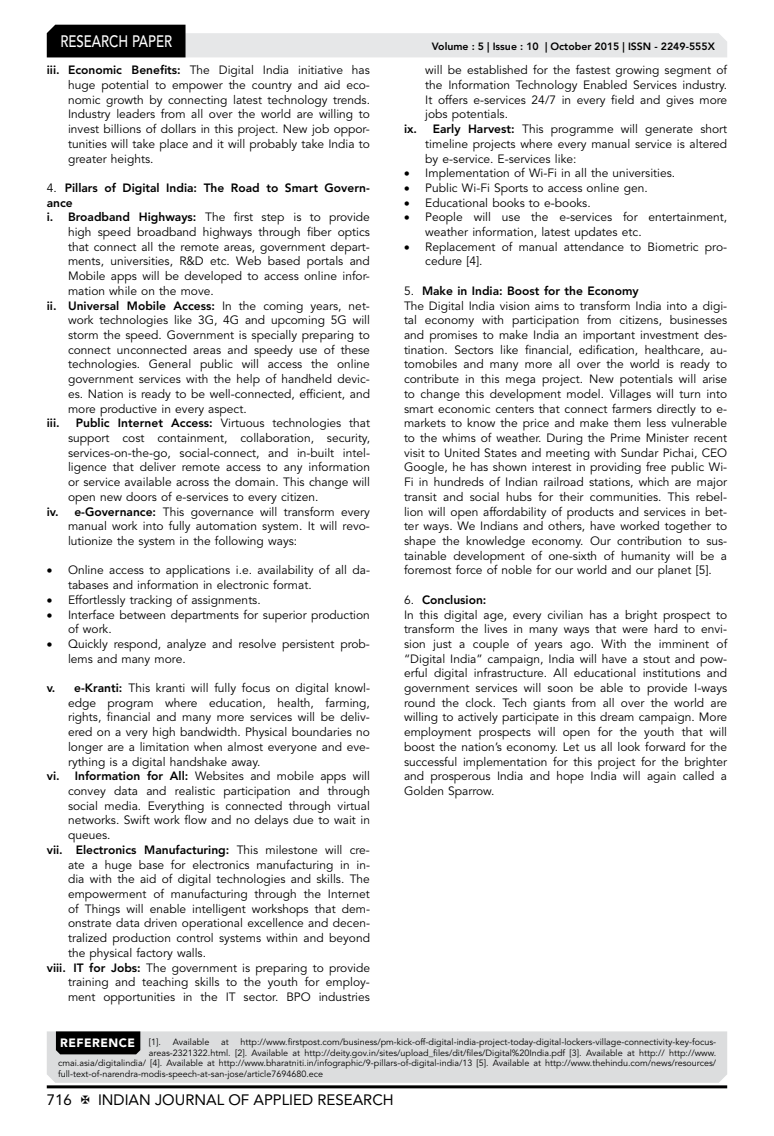
<style>
.page{position:relative;width:774px;height:1136px;background:#fff}
.page>*{position:absolute;margin:0;border:0;box-sizing:border-box;transform-origin:0 0}
.t1{font:500 16.5px "Avenir LT Std";color:#fff;scale:.8 1}
.t2{font:15px "Avenir LT Std";color:#000}
.t3{font:12px/14.7px "Avenir LT Std";color:#000}
.t4{font:800 12px "Avenir LT Std";color:#000}
.t5{font:900 12px "Avenir LT Std";letter-spacing:.04em;color:#fff}
.t6{font:800 10.5px "Avenir LT Std";color:#000}
.t7{font:9px "Avenir LT Std";color:#000}
.s1{font-weight:800}
.s2{font-weight:400}
</style>
<div class="page">
<hr style="left:47px;top:1085px;width:680px;height:3px;background:#000">
<svg style="left:47px;top:25px;width:680px;height:32px"></svg>
<svg style="left:47px;top:1031px;width:680px;height:51px;background:#d0d1d2"></svg>
<h1 class="t1" style="left:60px;top:32px;width:139px">RESEARCH PAPER</h1>
<p class="t3" style="left:68px;top:63px;width:303px;text-align:justify;text-indent:-21px"><span class="s1">iii. Economic Benefits:</span> The Digital India initiative has huge potential to empower the country and aid eco&shy;nomic growth by connecting latest technology trends.<br>Industry leaders from all over the world are willing to invest billions of dollars in this project. New job oppor&shy;tunities will take place and it will probably take India to greater heights.</p>
<p class="t4" style="left:47px;top:181px;width:325px"><span class="s2">4.</span> Pillars of Digital India: The Road to Smart Govern-</p>
<p class="t4" style="left:47px;top:195px;width:28px">ance</p>
<p class="t3" style="left:47px;top:210px;width:325px"><span class="s1">i. Broadband Highways:</span> The first step is to provide</p>
<p class="t3" style="left:68px;top:225px;width:303px">high speed broadband highways through fiber optics</p>
<p class="t3" style="left:68px;top:239px;width:303px">that connect all the remote areas, government depart-</p>
<p class="t3" style="left:68px;top:254px;width:303px">ments, universities, R&amp;D etc. Web based portals and</p>
<p class="t3" style="left:68px;top:269px;width:303px">Mobile apps will be developed to access online infor-</p>
<p class="t3" style="left:68px;top:284px;width:147px">mation while on the move.</p>
<p class="t4" style="left:47px;top:298px;width:325px">ii. Universal Mobile Access: <span class="s2">In the coming years, net-</span></p>
<p class="t3" style="left:68px;top:313px;width:303px">work technologies like 3G, 4G and upcoming 5G will</p>
<p class="t3" style="left:68px;top:328px;width:303px">storm the speed. Government is specially preparing to</p>
<p class="t3" style="left:68px;top:342px;width:303px">connect unconnected areas and speedy use of these</p>
<p class="t3" style="left:68px;top:357px;width:303px">technologies. General public will access the online</p>
<p class="t3" style="left:68px;top:372px;width:303px">government services with the help of handheld devic-</p>
<p class="t3" style="left:68px;top:386px;width:303px">es. Nation is ready to be well-connected, efficient, and</p>
<p class="t3" style="left:68px;top:401px;width:180px">more productive in every aspect.</p>
<p class="t4" style="left:47px;top:416px;width:14px">iii.</p>
<p class="t3" style="left:76px;top:416px;width:296px"><span class="s1">Public Internet Access:</span> Virtuous technologies that</p>
<p class="t3" style="left:68px;top:431px;width:303px">support cost containment, collaboration, security,</p>
<p class="t3" style="left:68px;top:445px;width:303px">services-on-the-go, social-connect, and in-built intel-</p>
<p class="t3" style="left:68px;top:460px;width:303px">ligence that deliver remote access to any information</p>
<p class="t3" style="left:68px;top:475px;width:303px">or service available across the domain. This change will</p>
<p class="t3" style="left:68px;top:489px;width:252px">open new doors of e-services to every citizen.</p>
<p class="t3" style="left:47px;top:504px;width:325px"><span class="s1">iv. e-Governance:</span> This governance will transform every</p>
<p class="t3" style="left:68px;top:519px;width:303px">manual work into fully automation system. It will revo-</p>
<p class="t3" style="left:68px;top:533px;width:231px">lutionize the system in the following ways:</p>
<p class="t3" style="left:68px;top:563px;width:303px;text-indent:-21px">• Online access to applications i.e. availability of all da&shy;tabases and information in electronic format.</p>
<p class="t3" style="left:47px;top:592px;width:215px">• Effortlessly tracking of assignments.</p>
<p class="t3" style="left:68px;top:607px;width:303px;text-indent:-21px">• Interface between departments for superior production of work.</p>
<p class="t3" style="left:68px;top:636px;width:303px;text-indent:-21px">• Quickly respond, analyze and resolve persistent prob&shy;lems and many more.</p>
<p class="t3" style="left:47px;top:680px;width:325px"><span class="s1">v. e-Kranti:</span> This kranti will fully focus on digital knowl-</p>
<p class="t3" style="left:68px;top:695px;width:303px">edge program where education, health, farming,</p>
<p class="t3" style="left:68px;top:710px;width:303px">rights, financial and many more services will be deliv-</p>
<p class="t3" style="left:68px;top:725px;width:303px">ered on a very high bandwidth. Physical boundaries no</p>
<p class="t3" style="left:68px;top:739px;width:303px">longer are a limitation when almost everyone and eve-</p>
<p class="t3" style="left:68px;top:754px;width:194px">rything is a digital handshake away.</p>
<p class="t3" style="left:47px;top:769px;width:325px"><span class="s1">vi. Information for All:</span> Websites and mobile apps will</p>
<p class="t3" style="left:68px;top:783px;width:303px">convey data and realistic participation and through</p>
<p class="t3" style="left:68px;top:798px;width:303px">social media. Everything is connected through virtual</p>
<p class="t3" style="left:68px;top:813px;width:303px">networks. Swift work flow and no delays due to wait in</p>
<p class="t3" style="left:68px;top:827px;width:44px">queues.</p>
<p class="t4" style="left:47px;top:842px;width:325px">vii. Electronics Manufacturing: <span class="s2">This milestone will cre-</span></p>
<p class="t3" style="left:68px;top:857px;width:303px">ate a huge base for electronics manufacturing in in-</p>
<p class="t3" style="left:68px;top:872px;width:303px">dia with the aid of digital technologies and skills. The</p>
<p class="t3" style="left:68px;top:886px;width:303px">empowerment of manufacturing through the Internet</p>
<p class="t3" style="left:68px;top:901px;width:303px">of Things will enable intelligent workshops that dem-</p>
<p class="t3" style="left:68px;top:916px;width:303px">onstrate data driven operational excellence and decen-</p>
<p class="t3" style="left:68px;top:930px;width:303px">tralized production control systems within and beyond</p>
<p class="t3" style="left:68px;top:945px;width:140px">the physical factory walls.</p>
<p class="t3" style="left:47px;top:960px;width:325px"><span class="s1">viii. IT for Jobs:</span> The government is preparing to provide</p>
<p class="t3" style="left:68px;top:974px;width:303px">training and teaching skills to the youth for employ-</p>
<p class="t3" style="left:68px;top:989px;width:303px">ment opportunities in the IT sector. BPO industries</p>
<p class="t6" style="left:432px;top:41px;width:284px">Volume : 5 | Issue : 10 | October 2015 | ISSN - 2249-555X</p>
<p class="t3" style="left:425px;top:63px;width:303px">will be established for the fastest growing segment of</p>
<p class="t3" style="left:425px;top:78px;width:303px">the Information Technology Enabled Services industry.</p>
<p class="t3" style="left:425px;top:92px;width:303px">It offers e-services 24/7 in every field and gives more</p>
<p class="t3" style="left:425px;top:107px;width:84px">jobs potentials.</p>
<p class="t3" style="left:404px;top:122px;width:325px"><span class="s1">ix. Early Harvest:</span> This programme will generate short</p>
<p class="t3" style="left:425px;top:137px;width:303px">timeline projects where every manual service is altered</p>
<p class="t3" style="left:425px;top:151px;width:153px">by e-service. E-services like:</p>
<p class="t3" style="left:404px;top:166px;width:273px">• Implementation of Wi-Fi in all the universities.</p>
<p class="t3" style="left:404px;top:181px;width:245px">• Public Wi-Fi Sports to access online gen.</p>
<p class="t3" style="left:404px;top:195px;width:188px">• Educational books to e-books.</p>
<p class="t3" style="left:425px;top:210px;width:303px;text-indent:-21px">• People will use the e-services for entertainment, weather information, latest updates etc.</p>
<p class="t3" style="left:425px;top:239px;width:303px;text-indent:-21px">• Replacement of manual attendance to Biometric pro&shy;cedure [4].</p>
<p class="t3" style="left:404px;top:284px;width:325px">5. <span class="s1">Make in India: Boost for the Economy<br></span>The Digital India vision aims to transform India into a digi&shy;tal economy with participation from citizens, businesses and promises to make India an important investment des&shy;tination. Sectors like financial, edification, healthcare, au&shy;tomobiles and many more all over the world is ready to contribute in this mega project. New potentials will arise to change this development model. Villages will turn into smart economic centers that connect farmers directly to e&shy;markets to know the price and make them less vulnerable to the whims of weather. During the Prime Minister recent visit to United States and meeting with Sundar Pichai, CEO Google, he has shown interest in providing free public Wi-Fi in hundreds of Indian railroad stations, which are major transit and social hubs for their communities. This rebel&shy;lion will open affordability of products and services in bet&shy;ter ways. We Indians and others, have worked together to shape the knowledge economy. Our contribution to sus&shy;tainable development of one-sixth of humanity will be a foremost force of noble for our world and our planet [5].</p>
<p class="t3" style="left:404px;top:592px;width:325px">6. <span class="s1">Conclusion:<br></span>In this digital age, every civilian has a bright prospect to transform the lives in many ways that were hard to envi&shy;sion just a couple of years ago. With the imminent of “Digital India” campaign, India will have a stout and pow&shy;erful digital infrastructure. All educational institutions and government services will soon be able to provide I-ways round the clock. Tech giants from all over the world are willing to actively participate in this dream campaign. More employment prospects will open for the youth that will boost the nation’s economy. Let us all look forward for the successful implementation for this project for the brighter and prosperous India and hope India will again called a Golden Sparrow.</p>
<p class="t5" style="left:60px;top:1035px;width:102px">REFERENCE <sup>[1].</sup></p>
<p class="t7" style="left:173px;top:1036px;width:38px">Available</p>
<p class="t7" style="left:221px;top:1036px;width:9px">at</p>
<p class="t7" style="left:241px;top:1036px;width:477px">http://www.firstpost.com/business/pm-kick-off-digital-india-project-today-digital-lockers-village-connectivity-key-focus-</p>
<p class="t7" style="left:149px;top:1047px;width:569px">areas-2321322.html. [2]. Available at http://deity.gov.in/sites/upload_files/dit/files/Digital%20India.pdf [3]. Available at http:// http://www.</p>
<p class="t7" style="left:58px;top:1057px;width:660px">cmai.asia/digitalindia/ [4]. Available at http://www.bharatniti.in/infographic/9-pillars-of-digital-india/13 [5]. Available at http://www.thehindu.com/news/resources/</p>
<p class="t7" style="left:58px;top:1068px;width:267px">full-text-of-narendra-modis-speech-at-san-jose/article7694680.ece</p>
<p class="t2" style="left:47px;top:1090px;width:27px">716</p>
<p class="t2" style="left:98px;top:1090px;width:297px">INDIAN JOURNAL OF APPLIED RESEARCH</p>
</div>
